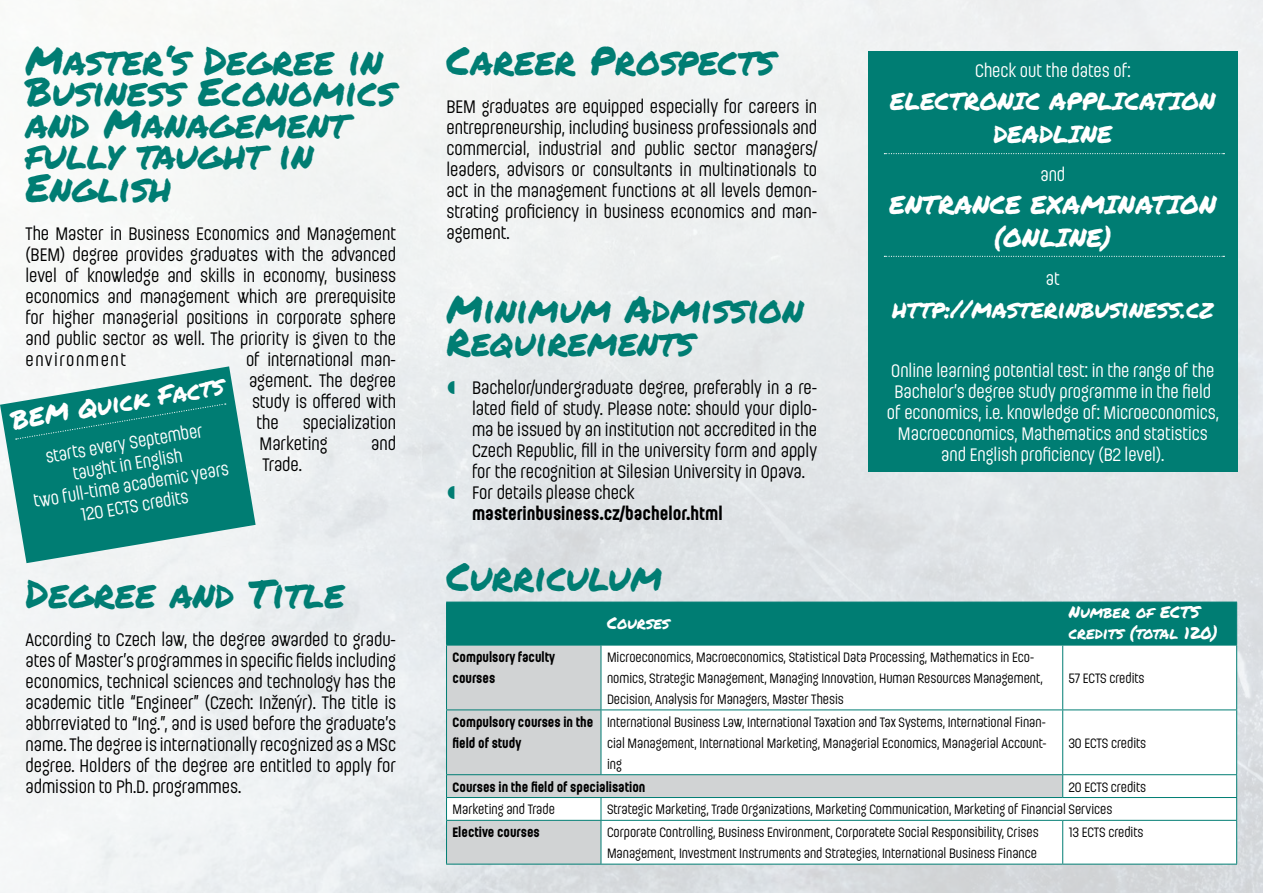
<style>
.page{position:relative;width:1263px;height:893px;background:#fff}
.page>*{position:absolute;margin:0;border:0;box-sizing:border-box;transform-origin:0 0}
.nadpis_clanku{font:39px/32px "Permanent Marker";color:#007d73}
.nadpis_clanku-2{font:37.5px/33px "Permanent Marker";color:#007d73}
.nadpis_blocek{font:25.5px/33px "Permanent Marker";color:#fff;text-align:center}
.nadpis_blocek-2{font:24px/33px "Permanent Marker";color:#fff;text-align:center}
.odstavec{font:18px/21px "Ladislav";color:#000;text-align:justify}
.odstavec-2{font:18px/21px "Ladislav";color:#fff;text-align:center}
.t1{font:700 18px/21px "Ladislav";color:#000}
.odstavec-3{font:16.5px/21px "Permanent Marker";color:#fff}
.odstavec-4{font:13.5px/21px "Ladislav";color:#000}
.odstavec-5{font:700 13.5px/21px "Ladislav";color:#000}
.s1{font-weight:400}
</style>
<div class="page">
<div style="left:447px;top:603px;width:789px;height:42px;background:#007d73"></div>
<svg style="left:447px;top:646px;width:789px;height:218px"></svg>
<hr style="left:446px;top:602px;width:155px;height:1px;background:#007d73">
<hr style="left:446px;top:602px;width:1px;height:43px;background:#007d73">
<hr style="left:601px;top:602px;width:462px;height:1px;background:#007d73">
<hr style="left:601px;top:602px;width:1px;height:43px;background:#007d73">
<hr style="left:1063px;top:602px;width:174px;height:1px;background:#007d73">
<hr style="left:1062px;top:602px;width:1px;height:43px;background:#007d73">
<hr style="left:1236px;top:602px;width:1px;height:43px;background:#007d73">
<hr style="left:446px;top:645px;width:155px;height:1px;background:#007d73">
<hr style="left:446px;top:645px;width:1px;height:64px;background:#007d73">
<hr style="left:601px;top:645px;width:462px;height:1px;background:#007d73">
<hr style="left:601px;top:645px;width:1px;height:64px;background:#007d73">
<hr style="left:1063px;top:645px;width:174px;height:1px;background:#007d73">
<hr style="left:1062px;top:645px;width:1px;height:64px;background:#007d73">
<hr style="left:1236px;top:645px;width:1px;height:64px;background:#007d73">
<hr style="left:446px;top:709px;width:155px;height:1px;background:#007d73">
<hr style="left:446px;top:710px;width:1px;height:64px;background:#007d73">
<hr style="left:601px;top:709px;width:462px;height:1px;background:#007d73">
<hr style="left:601px;top:710px;width:1px;height:64px;background:#007d73">
<hr style="left:1063px;top:709px;width:174px;height:1px;background:#007d73">
<hr style="left:1062px;top:710px;width:1px;height:64px;background:#007d73">
<hr style="left:1236px;top:710px;width:1px;height:64px;background:#007d73">
<hr style="left:446px;top:774px;width:155px;height:1px;background:#007d73">
<hr style="left:601px;top:774px;width:462px;height:1px;background:#007d73">
<hr style="left:1063px;top:774px;width:174px;height:1px;background:#007d73">
<svg style="left:1062px;top:775px;width:1px;height:22px"></svg>
<hr style="left:446px;top:797px;width:155px;height:1px;background:#007d73">
<svg style="left:446px;top:775px;width:1px;height:45px"></svg>
<hr style="left:601px;top:797px;width:462px;height:1px;background:#007d73">
<svg style="left:601px;top:798px;width:1px;height:22px"></svg>
<hr style="left:1063px;top:797px;width:174px;height:1px;background:#007d73">
<svg style="left:1236px;top:775px;width:1px;height:45px"></svg>
<hr style="left:446px;top:820px;width:155px;height:1px;background:#007d73">
<hr style="left:446px;top:821px;width:1px;height:43px;background:#007d73">
<hr style="left:601px;top:820px;width:462px;height:1px;background:#007d73">
<hr style="left:601px;top:821px;width:1px;height:43px;background:#007d73">
<hr style="left:1063px;top:820px;width:174px;height:1px;background:#007d73">
<hr style="left:1062px;top:821px;width:1px;height:43px;background:#007d73">
<hr style="left:1236px;top:821px;width:1px;height:43px;background:#007d73">
<hr style="left:446px;top:864px;width:155px;height:1px;background:#007d73">
<hr style="left:601px;top:864px;width:462px;height:1px;background:#007d73">
<hr style="left:1063px;top:864px;width:174px;height:1px;background:#007d73">
<div style="left:868px;top:51px;width:370px;height:421px;background:#007d73"></div>
<svg style="left:884px;top:153px;width:340px;height:1px"></svg>
<svg style="left:884px;top:256px;width:340px;height:1px"></svg>
<svg style="left:0;top:366px;width:256px;height:197px;fill:#007d73"></svg>
<div style="left:16px;top:403px;width:210px;height:37px;background:#007d73"></div>
<svg style="left:448px;top:380px;width:6px;height:13px"></svg>
<svg style="left:448px;top:485px;width:6px;height:13px"></svg>
<p class="nadpis_clanku" style="left:26px;top:43px;width:371px">Master‘s Degree in<br>Business Economics and Management fully taught in<br>English</p>
<p class="odstavec" style="left:26px;top:223px;width:372px">The Master in Business Economics and Management (BEM) degree provides graduates with the advanced level of knowledge and skills in economy, business economics and management which are prerequisite for higher managerial positions in corporate sphere and public sector as well. The priority is given to the environment</p>
<p class="odstavec" style="left:246px;top:349px;width:152px">of international man-</p>
<p class="odstavec" style="left:249px;top:370px;width:148px">agement. The degree</p>
<p class="odstavec" style="left:252px;top:391px;width:145px">study is offered with</p>
<p class="odstavec" style="left:257px;top:412px;width:24px">the</p>
<p class="nadpis_blocek" style="left:9px;top:403px;width:216px;rotate:-9deg">BEM Quick Facts</p>
<p class="odstavec" style="left:260px;top:412px;width:138px;text-indent:43px">specialization<br>Marketing</p>
<p class="odstavec-2" style="left:44px;top:446px;width:161px;rotate:-10deg">starts every September taught in English</p>
<p class="odstavec" style="left:371px;top:433px;width:26px">and</p>
<p class="odstavec" style="left:263px;top:454px;width:41px">Trade.</p>
<p class="odstavec-2" style="left:32px;top:491px;width:199px;rotate:-10deg">two full-time academic years</p>
<p class="odstavec-2" style="left:79px;top:504px;width:110px;rotate:-10deg">120 ECTS credits</p>
<p class="nadpis_clanku" style="left:26px;top:577px;width:320px">Degree and Title</p>
<p class="odstavec" style="left:26px;top:629px;width:372px">According to Czech law, the degree awarded to gradu&shy;ates of Master’s programmes in specific fields including economics, technical sciences and technology has the academic title “Engineer” (Czech: Inženýr). The title is abbrreviated to “Ing.”, and is used before the graduate’s name. The degree is internationally recognized as a MSc degree. Holders of the degree are entitled to apply for admission to Ph.D. programmes.</p>
<p class="nadpis_clanku" style="left:446px;top:43px;width:330px">Career Prospects</p>
<p class="odstavec" style="left:446px;top:95px;width:372px">BEM graduates are equipped especially for careers in entrepreneurship, including business professionals and commercial, industrial and public sector managers/ leaders, advisors or consultants in multinationals to act in the management functions at all levels demon&shy;strating proficiency in business economics and man&shy;agement.</p>
<p class="nadpis_clanku-2" style="left:446px;top:291px;width:358px">Minimum Admission<br>Requirements</p>
<p class="odstavec" style="left:472px;top:376px;width:347px">Bachelor/undergraduate degree, preferably in a re&shy;lated field of study. Please note: should your diplo&shy;ma be issued by an institution not accredited in the Czech Republic, fill in the university form and apply for the recognition at Silesian University in Opava.</p>
<p class="t1" style="left:472px;top:481px;width:252px"><span class="s1">For details please check </span>masterinbusiness.cz/bachelor.html</p>
<p class="odstavec-2" style="left:975px;top:59px;width:157px">Check out the dates of:</p>
<p class="nadpis_blocek-2" style="left:890px;top:84px;width:327px">ELECTRONIC APPLICATION<br>DEADLINE</p>
<p class="odstavec-2" style="left:1040px;top:163px;width:26px">and</p>
<p class="nadpis_blocek" style="left:889px;top:187px;width:329px">ENTRANCE EXAMINATION (ONLINE)</p>
<p class="odstavec-2" style="left:1046px;top:267px;width:15px">at</p>
<p class="nadpis_blocek" style="left:892px;top:291px;width:323px">http://masterinbusiness.cz</p>
<p class="odstavec-2" style="left:887px;top:359px;width:334px">Online learning potential test: in the range of the Bachelor’s degree study programme in the field of economics, i.e. knowledge of: Microeconomics, Macroeconomics, Mathematics and statistics and English proficiency (B2 level).</p>
<p class="nadpis_clanku" style="left:446px;top:559px;width:217px">Curriculum</p>
<p class="odstavec-3" style="left:607px;top:612px;width:64px">Courses</p>
<p class="odstavec-3" style="left:1069px;top:601px;width:151px">Number of ECTS credits (total 120)</p>
<p class="odstavec-5" style="left:452px;top:646px;width:104px">Compulsory faculty courses</p>
<p class="odstavec-4" style="left:607px;top:646px;width:437px">Microeconomics, Macroeconomics, Statistical Data Processing, Mathematics in Eco&shy;nomics, Strategic Management, Managing Innovation, Human Resources Management,<br>Decision, Analysis for Managers, Master Thesis</p>
<p class="odstavec-4" style="left:1069px;top:667px;width:77px">57 ECTS credits</p>
<p class="odstavec-5" style="left:452px;top:711px;width:142px">Compulsory courses in the field of study</p>
<p class="odstavec-4" style="left:607px;top:711px;width:441px;text-align:justify">International Business Law, International Taxation and Tax Systems, International Finan&shy;cial Management, International Marketing, Managerial Economics, Managerial Account&shy;ing</p>
<p class="odstavec-4" style="left:1069px;top:732px;width:79px">30 ECTS credits</p>
<p class="odstavec-5" style="left:452px;top:776px;width:194px">Courses in the field of specialisation</p>
<p class="odstavec-4" style="left:1069px;top:776px;width:79px">20 ECTS credits</p>
<p class="odstavec-4" style="left:452px;top:799px;width:104px">Marketing and Trade</p>
<p class="odstavec-4" style="left:607px;top:799px;width:507px">Strategic Marketing, Trade Organizations, Marketing Communication, Marketing of Financial Services</p>
<p class="odstavec-5" style="left:452px;top:821px;width:89px">Elective courses</p>
<p class="odstavec-4" style="left:607px;top:821px;width:433px">Corporate Controlling, Business Environment, Corporatete Social Responsibility, Crises<br>Management, Investment Instruments and Strategies, International Business Finance</p>
<p class="odstavec-4" style="left:1069px;top:821px;width:76px">13 ECTS credits</p>
</div>
